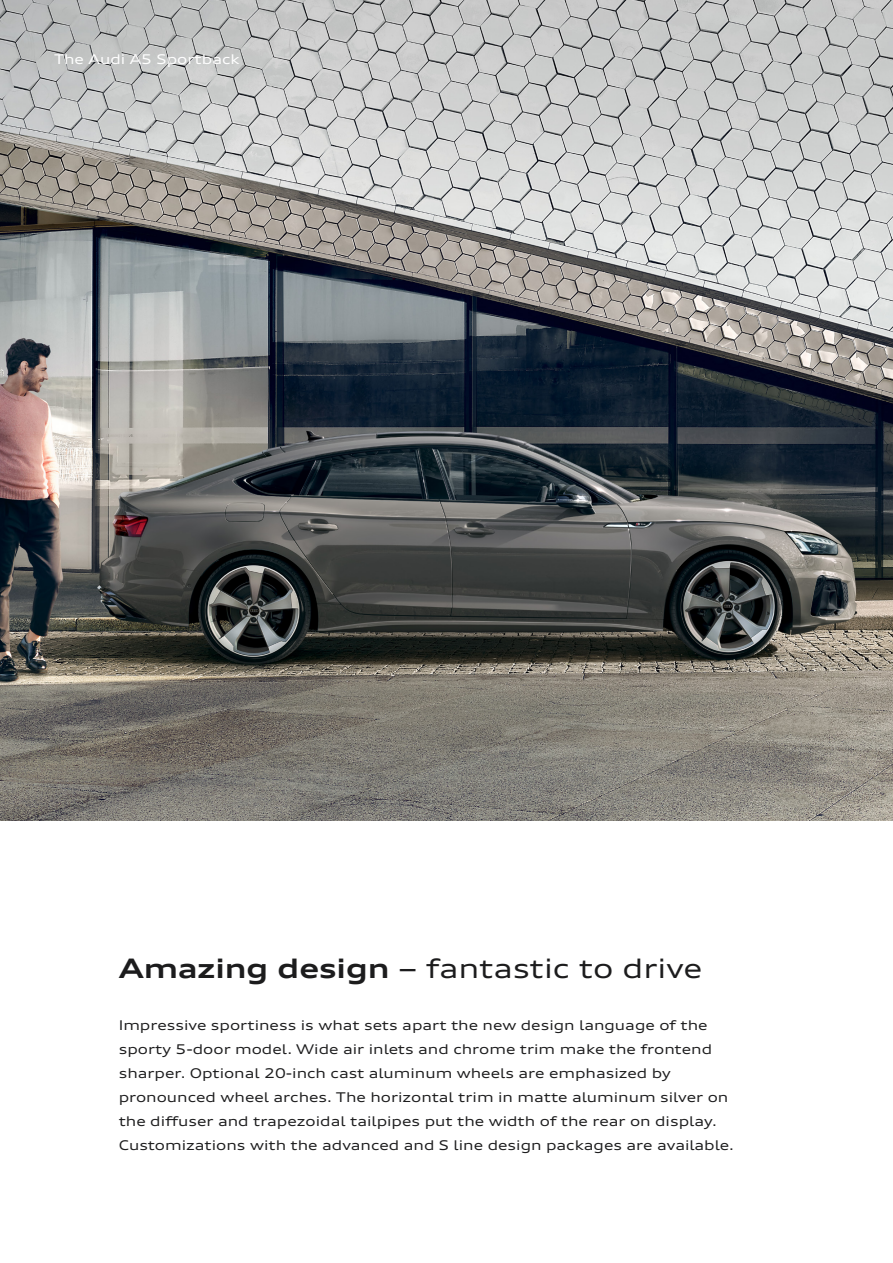
<style>
.page{position:relative;width:893px;height:1263px;background:#fff}
.page>*{position:absolute;margin:0;border:0;box-sizing:border-box;transform-origin:0 0}
.t1{font:expanded 27px "Audi Type";color:#1c1c1d}
.t2{font:expanded 13.5px/24px "Audi Type";color:#1c1c1d}
.t3{font:expanded 13.5px "Audi Type";color:#fff}
.s1{font-weight:700}
</style>
<div class="page">
<img style="left:0;top:0;width:893px;height:821px">
<p class="t3" style="left:54px;top:51px;width:187px">The Audi A5 Sportback</p>
<p class="t3" style="left:54px;top:51px;width:25px">Q5</p>
<p class="t1" style="left:119px;top:951px;width:585px"><span class="s1">Amazing design</span> – fantastic to drive</p>
<p class="t2" style="left:119px;top:1013px;width:617px">Impressive sportiness is what sets apart the new design language of the sporty 5-door model. Wide air inlets and chrome trim make the frontend sharper. Optional 20-inch cast aluminum wheels are emphasized by pronounced wheel arches. The horizontal trim in matte aluminum silver on the diffuser and trapezoidal tailpipes put the width of the rear on display.<br>Customizations with the advanced and S line design packages are available.</p>
</div>
